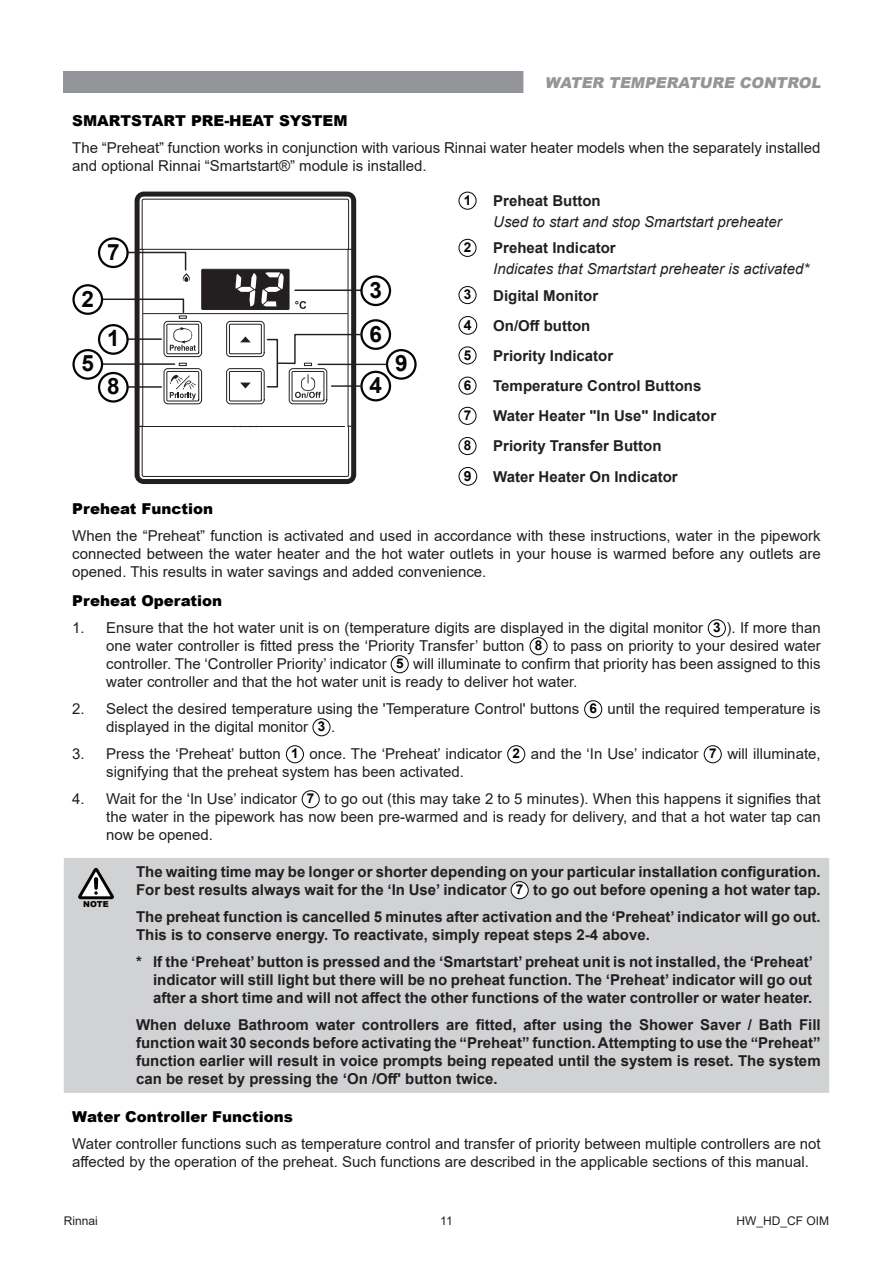
<style>
.page{position:relative;width:893px;height:1263px;background:#fff}
.page>*{position:absolute;margin:0;border:0;box-sizing:border-box;transform-origin:0 0}
.t1{font:700 22.5px/47.8px "Arial";color:#050504}
.t2{font:15px/18px "Arial";color:#231f20}
.t3{font:700 15px/18px "Arial";color:#231f20}
.t4{font:italic 15px "Arial";color:#231f20}
.t5{font:900 15px "Arial";color:#000}
.t6{font:italic 900 15px "Arial";color:#939598}
.t7{font:700 13.95px "Arial";color:#040503}
.t8{font:700 13.5px "Arial";color:#040503}
.t9{font:12px "Arial";color:#231f20}
.t10{font:900 8.25px "Arial";color:#040503}
.s1{font-weight:700;font-size:13.5px;color:#040503}
.s2{font-size:13.5px;color:#040503}
</style>
<div class="page">
<div style="left:135px;top:192px;width:221px;height:292px;background:#231f20"></div>
<svg style="left:140px;top:197px;width:211px;height:282px"></svg>
<svg style="left:142px;top:199px;width:207px;height:278px"></svg>
<hr style="left:351px;top:201px;width:1px;height:274px;background:#231f20">
<hr style="left:139px;top:201px;width:1px;height:274px;background:#231f20">
<hr style="left:144px;top:196px;width:203px;height:1px;background:#231f20">
<svg style="left:138px;top:195px;width:7px;height:7px"></svg>
<svg style="left:346px;top:195px;width:6px;height:7px"></svg>
<svg style="left:346px;top:474px;width:6px;height:6px"></svg>
<svg style="left:138px;top:474px;width:7px;height:6px"></svg>
<hr style="left:144px;top:479px;width:203px;height:1px;background:#231f20">
<hr style="left:142px;top:249px;width:1px;height:177px;background:#231f20">
<hr style="left:348px;top:249px;width:1px;height:177px;background:#231f20">
<hr style="left:139px;top:426px;width:205px;height:1px;background:#231f20">
<div style="left:72px;top:284px;width:31px;height:31px;border:2px solid #050504;border-radius:50%"></div>
<svg style="left:99px;top:238px;width:29px;height:29px"></svg>
<div style="left:98px;top:237px;width:31px;height:31px;border:2px solid #050504;border-radius:50%"></div>
<div style="left:72px;top:349px;width:31px;height:31px;border:2px solid #050504;border-radius:50%"></div>
<div style="left:360px;top:275px;width:31px;height:31px;border:2px solid #050504;border-radius:50%"></div>
<div style="left:360px;top:319px;width:31px;height:31px;border:2px solid #050504;border-radius:50%"></div>
<div style="left:360px;top:371px;width:31px;height:30px;border:2px solid #050504;border-radius:50%"></div>
<div style="left:386px;top:349px;width:31px;height:31px;border:2px solid #050504;border-radius:50%"></div>
<hr style="left:318px;top:364px;width:69px;height:1px;background:#231f20">
<svg style="left:96px;top:249px;width:267px;height:155px"></svg>
<div style="left:458px;top:192px;width:18px;height:18px;border:1px solid #040503;border-radius:50%"></div>
<div style="left:458px;top:239px;width:18px;height:18px;border:1px solid #040503;border-radius:50%"></div>
<div style="left:458px;top:286px;width:18px;height:18px;border:1px solid #040503;border-radius:50%"></div>
<div style="left:459px;top:316px;width:18px;height:19px;border:1px solid #040503;border-radius:50%"></div>
<div style="left:458px;top:346px;width:18px;height:18px;border:1px solid #040503;border-radius:50%"></div>
<div style="left:458px;top:377px;width:18px;height:18px;border:1px solid #040503;border-radius:50%"></div>
<div style="left:458px;top:407px;width:18px;height:18px;border:1px solid #040503;border-radius:50%"></div>
<div style="left:458px;top:437px;width:18px;height:18px;border:1px solid #040503;border-radius:50%"></div>
<div style="left:459px;top:467px;width:18px;height:19px;border:1px solid #040503;border-radius:50%"></div>
<div style="left:708px;top:619px;width:18px;height:18px;border:1px solid #040503;border-radius:50%"></div>
<div style="left:530px;top:637px;width:18px;height:18px;border:1px solid #040503;border-radius:50%"></div>
<div style="left:391px;top:655px;width:18px;height:18px;border:1px solid #040503;border-radius:50%"></div>
<div style="left:584px;top:700px;width:18px;height:18px;border:1px solid #040503;border-radius:50%"></div>
<div style="left:312px;top:718px;width:18px;height:18px;border:1px solid #040503;border-radius:50%"></div>
<div style="left:286px;top:745px;width:18px;height:18px;border:1px solid #040503;border-radius:50%"></div>
<div style="left:507px;top:745px;width:18px;height:18px;border:1px solid #040503;border-radius:50%"></div>
<div style="left:704px;top:745px;width:18px;height:18px;border:1px solid #040503;border-radius:50%"></div>
<div style="left:302px;top:790px;width:18px;height:18px;border:1px solid #040503;border-radius:50%"></div>
<div style="left:64px;top:858px;width:765px;height:235px;background:#d1d2d4"></div>
<svg style="left:78px;top:868px;width:36px;height:31px"></svg>
<svg style="left:94px;top:877px;width:4px;height:13px"></svg>
<div style="left:511px;top:882px;width:17px;height:17px;background:#fff;border-radius:50%"></div>
<div style="left:511px;top:881px;width:18px;height:18px;border:1px solid #040503;border-radius:50%"></div>
<div style="left:64px;top:71px;width:765px;height:21px;background:#939598"></div>
<div style="left:523px;top:64px;width:319px;height:36px;background:#fff"></div>
<p class="t6" style="left:545px;top:72px;width:281px">WATER TEMPERATURE CONTROL</p>
<p class="t5" style="left:72px;top:109px;width:277px">SMARTSTART PRE-HEAT SYSTEM</p>
<p class="t2" style="left:72px;top:138px;width:750px">The “Preheat” function works in conjunction with various Rinnai water heater models when the separately installed and optional Rinnai “Smartstart®” module is installed.</p>
<h1 class="t1" style="left:82px;top:275px;width:14px">2</h1>
<h1 class="t1" style="left:82px;top:340px;width:14px">5</h1>
<h1 class="t1" style="left:107px;top:228px;width:14px">7</h1>
<h1 class="t1" style="left:107px;top:315px;width:14px">1<br>8</h1>
<h1 class="t1" style="left:369px;top:268px;width:14px;line-height:43.8px">3<br>6</h1>
<h1 class="t1" style="left:369px;top:362px;width:14px">4</h1>
<h1 class="t1" style="left:395px;top:340px;width:14px">9</h1>
<p class="t8" style="left:464px;top:190px;width:9px">1</p>
<p class="t3" style="left:493px;top:192px;width:109px">Preheat Button</p>
<p class="t4" style="left:493px;top:212px;width:290px">Used to start and stop Smartstart preheater</p>
<p class="t8" style="left:464px;top:238px;width:9px">2</p>
<p class="t3" style="left:493px;top:239px;width:124px">Preheat Indicator</p>
<p class="t4" style="left:493px;top:259px;width:317px">Indicates that Smartstart preheater is activated*</p>
<p class="t8" style="left:464px;top:285px;width:9px">3</p>
<p class="t3" style="left:493px;top:286px;width:107px">Digital Monitor</p>
<p class="t7" style="left:464px;top:315px;width:9px">4</p>
<p class="t3" style="left:493px;top:317px;width:99px">On/Off button</p>
<p class="t8" style="left:464px;top:345px;width:9px">5</p>
<p class="t3" style="left:493px;top:347px;width:122px">Priority Indicator</p>
<p class="t8" style="left:464px;top:375px;width:9px">6</p>
<p class="t3" style="left:493px;top:377px;width:210px">Temperature Control Buttons</p>
<p class="t8" style="left:464px;top:406px;width:9px">7</p>
<p class="t3" style="left:493px;top:407px;width:224px">Water Heater "In Use" Indicator</p>
<p class="t8" style="left:464px;top:436px;width:9px">8</p>
<p class="t3" style="left:493px;top:437px;width:170px">Priority Transfer Button</p>
<p class="t7" style="left:464px;top:466px;width:9px">9</p>
<p class="t3" style="left:493px;top:468px;width:186px">Water Heater On Indicator</p>
<p class="t5" style="left:72px;top:498px;width:142px">Preheat Function</p>
<p class="t2" style="left:72px;top:527px;width:750px;text-align:justify">When the “Preheat” function is activated and used in accordance with these instructions, water in the pipework connected between the water heater and the hot water outlets in your house is warmed before any outlets are opened. This results in water savings and added convenience.</p>
<p class="t5" style="left:72px;top:590px;width:151px">Preheat Operation</p>
<p class="t2" style="left:106px;top:619px;width:716px;text-align:justify;text-indent:-34px">1. Ensure that the hot water unit is on (temperature digits are displayed in the digital monitor <span class="s1">3</span> ). If more than one water controller is fitted press the ‘Priority Transfer’ button <span class="s1">8</span> to pass on priority to your desired water controller. The ‘Controller Priority’ indicator <span class="s1">5</span> will illuminate to confirm that priority has been assigned to this water controller and that the hot water unit is ready to deliver hot water.</p>
<p class="t2" style="left:106px;top:700px;width:716px;text-indent:-34px">2. Select the desired temperature using the 'Temperature Control' buttons <span class="s1">6</span> until the required temperature is displayed in the digital monitor <span class="s1">3</span> .</p>
<p class="t2" style="left:106px;top:745px;width:716px;text-indent:-34px">3. Press the ‘Preheat’ button <span class="s1">1</span> once. The ‘Preheat’ indicator <span class="s1">2</span> and the ‘In Use’ indicator <span class="s1">7</span> will illuminate, signifying that the preheat system has been activated.</p>
<p class="t2" style="left:106px;top:790px;width:716px;text-align:justify;text-indent:-34px">4. Wait for the ‘In Use’ indicator <span class="s1">7</span> to go out (this may take 2 to 5 minutes). When this happens it signifies that the water in the pipework has now been pre-warmed and is ready for delivery, and that a hot water tap can now be opened.</p>
<p class="t3" style="left:136px;top:863px;width:686px">The waiting time may be longer or shorter depending on your particular installation configuration.<br>For best results always wait for the ‘In Use’ indicator <span class="s2">7</span> to go out before opening a hot water tap.</p>
<p class="t3" style="left:136px;top:908px;width:686px">The preheat function is cancelled 5 minutes after activation and the ‘Preheat’ indicator will go out.<br>This is to conserve energy. To reactivate, simply repeat steps 2-4 above.</p>
<p class="t3" style="left:153px;top:953px;width:661px;text-align:justify;text-indent:-17px">* If the ‘Preheat’ button is pressed and the ‘Smartstart’ preheat unit is not installed, the ‘Preheat’ indicator will still light but there will be no preheat function. The ‘Preheat’ indicator will go out after a short time and will not affect the other functions of the water controller or water heater.</p>
<p class="t3" style="left:136px;top:1016px;width:686px;text-align:justify">When deluxe Bathroom water controllers are fitted, after using the Shower Saver / Bath Fill function wait 30 seconds before activating the “Preheat” function. Attempting to use the “Preheat” function earlier will result in voice prompts being repeated until the system is reset. The system can be reset by pressing the ‘On /Off' button twice.</p>
<p class="t5" style="left:72px;top:1105px;width:222px">Water Controller Functions</p>
<p class="t2" style="left:72px;top:1134px;width:750px">Water controller functions such as temperature control and transfer of priority between multiple controllers are not affected by the operation of the preheat. Such functions are described in the applicable sections of this manual.</p>
<p class="t10" style="left:83px;top:898px;width:27px">NOTE</p>
<p class="t9" style="left:64px;top:1212px;width:36px">Rinnai</p>
<p class="t9" style="left:440px;top:1212px;width:14px">11</p>
<p class="t9" style="left:736px;top:1212px;width:94px">HW_HD_CF OIM</p>
</div>
